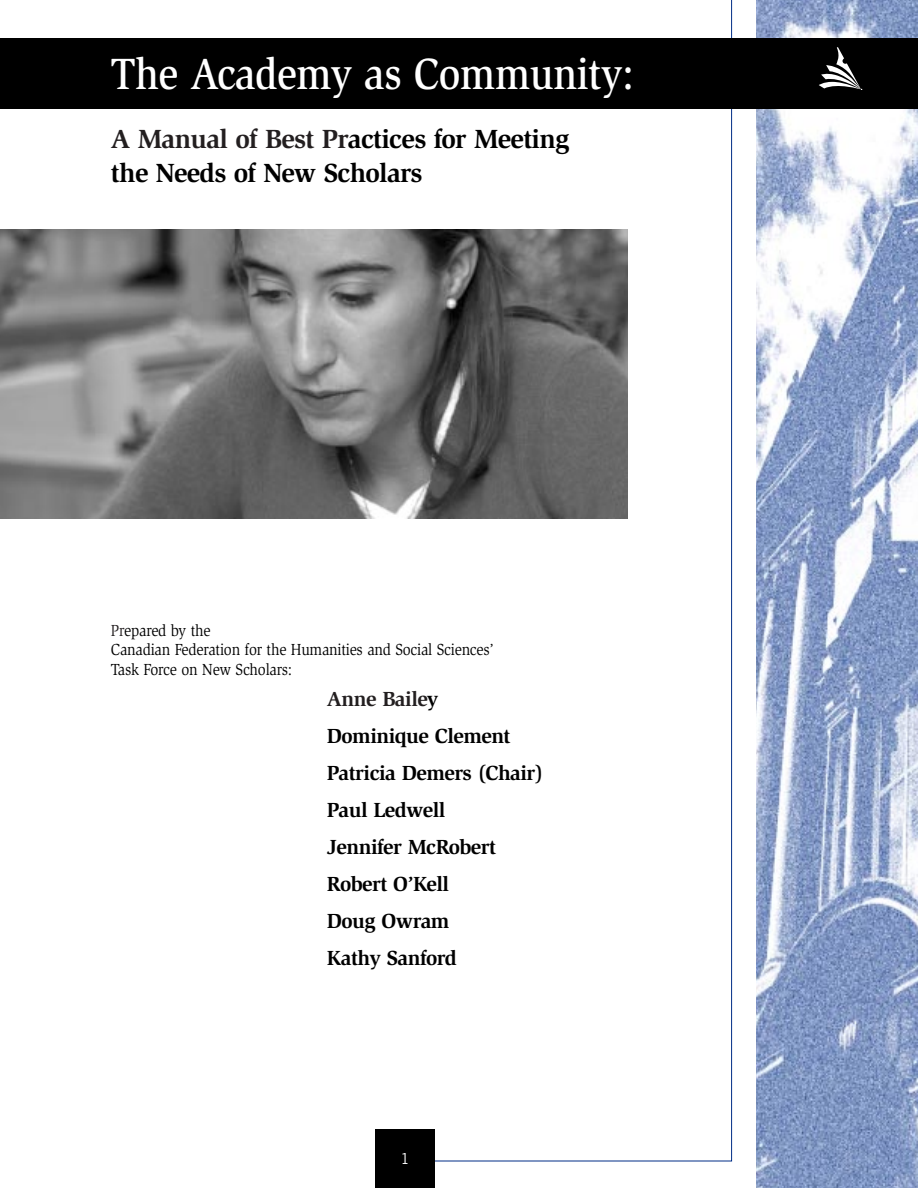
<style>
.page{position:relative;width:918px;height:1188px;background:#fff}
.page>*{position:absolute;margin:0;border:0;box-sizing:border-box;transform-origin:0 0}
.t1{font:500 45px "Slimbach";letter-spacing:-.01em;color:#fff;scale:.9 1}
.t2{font:700 27px/33.9px "Slimbach";letter-spacing:-.025em;color:#000}
.t3{font:700 21px/36.9px "Slimbach";letter-spacing:-.025em;color:#000}
.t4{font:16.5px/19.5px "Slimbach";letter-spacing:-.015em;color:#000;scale:.9 1}
.t5{font:15px "Trade Gothic";color:#fff}
.s1{color:#231f20}
</style>
<div class="page">
<img style="left:756px;top:0;width:162px;height:1188px">
<svg style="left:435px;top:0;width:297px;height:1161px"></svg>
<div style="left:375px;top:1130px;width:59px;height:58px;background:#000"></div>
<div style="left:1px;top:38px;width:917px;height:71px;background:#000"></div>
<svg style="left:819px;top:47px;width:42px;height:42px"></svg>
<img style="left:0;top:230px;width:628px;height:288px">
<h1 class="t1" style="left:111px;top:57px;width:583px">The Academy as Community:</h1>
<p class="t2" style="left:111px;top:124px;width:460px"><span class="s1">A Manual of Best Pr</span>actices for Meeting the Needs of New Scholars</p>
<p class="t4" style="left:111px;top:622px;width:427px"><span class="s1">Pr</span>epared by the<br>Canadian Federation for the Humanities and Social Sciences’<br>Task Force on New Scholars:</p>
<p class="t3" style="left:327px;top:683px;width:218px"><span class="s1">Anne Baile</span>y<br>Dominique Clement<br>Patricia Demers (Chair)<br>Paul Ledwell<br>Jennifer McRobert<br>Robert O’Kell<br>Doug Owram<br>Kathy Sanford</p>
<p class="t5" style="left:400px;top:1153px;width:11px">1</p>
</div>
